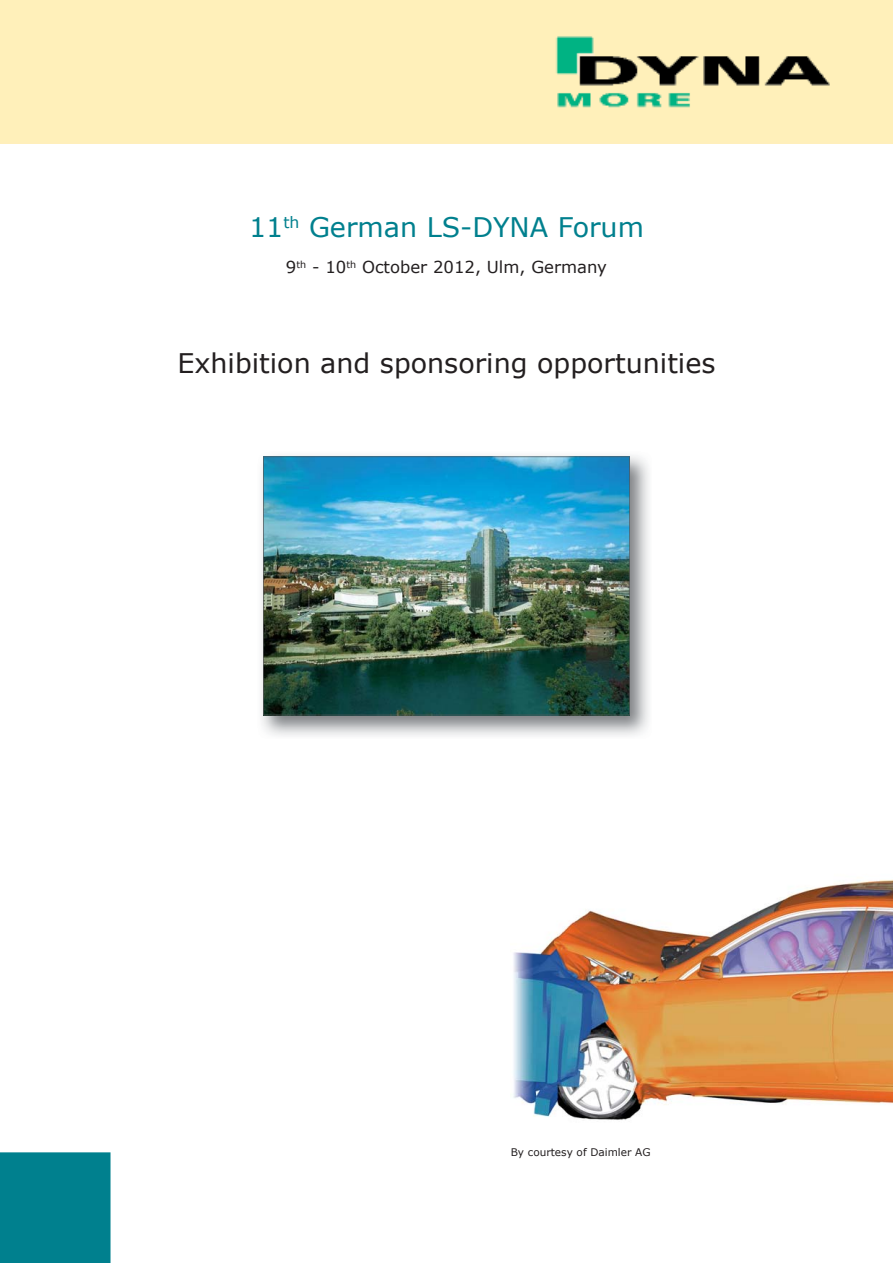
<style>
.page{position:relative;width:893px;height:1263px;background:#fff}
.page>*{position:absolute;margin:0;border:0;box-sizing:border-box;transform-origin:0 0}
.t1{font:27px "Verdana";color:#231f20}
.t2{font:27px "Verdana";color:#00808e}
.t3{font:16.5px "Verdana";color:#231f20}
.t4{font:10.5px "Verdana";color:#231f20}
</style>
<div class="page">
<img style="left:513px;top:879px;width:380px;height:241px">
<div style="left:0;top:1152px;width:111px;height:111px;background:#00808e"></div>
<img style="left:261px;top:455px;width:388px;height:281px">
<img style="left:263px;top:456px;width:367px;height:259px">
<div style="left:0;top:0;width:893px;height:143px;background:#fff0ba"></div>
<p class="t2" style="left:249px;top:210px;width:396px">11<sup>th</sup> German LS-DYNA Forum</p>
<p class="t3" style="left:286px;top:257px;width:323px">9<sup>th</sup> - 10<sup>th</sup> October 2012, Ulm, Germany</p>
<p class="t1" style="left:177px;top:346px;width:539px">Exhibition and sponsoring opportunities</p>
<p class="t4" style="left:511px;top:1146px;width:141px">By courtesy of Daimler AG</p>
</div>
